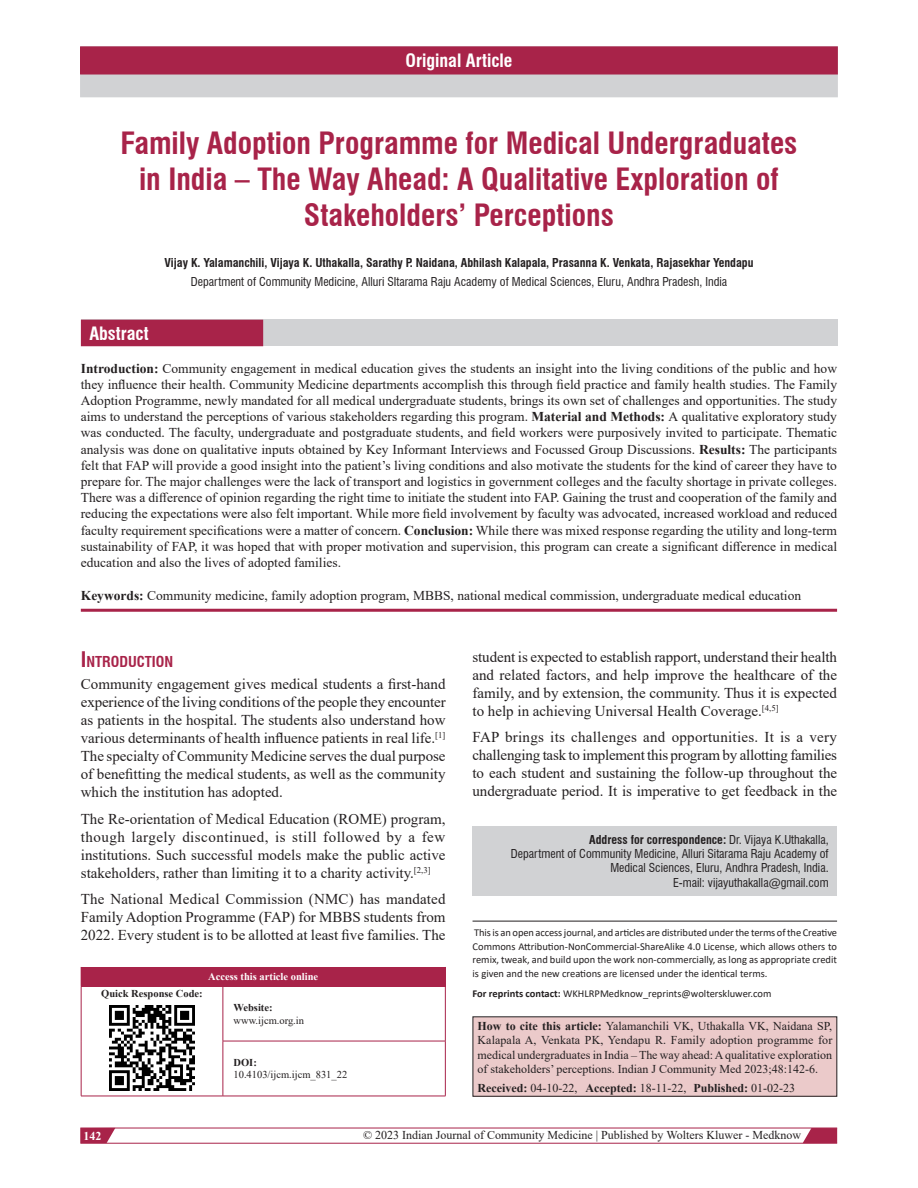
<style>
.page{position:relative;width:918px;height:1188px;background:#fff}
.page>*{position:absolute;margin:0;border:0;box-sizing:border-box;transform-origin:0 0}
.AT{font:700 condensed 30px/36px "Swiss 721 BT";color:#a82349;text-align:center}
.AH{font:700 condensed 18px "Swiss 721 BT";color:#fff}
.ABSH{font:700 condensed 18px "Swiss 721 BT";color:#fff}
.TX{font:15px/18px "Times New Roman";color:#231f20;text-align:justify}
.t1{font:700 condensed 14.7px "Swiss 721 BT";color:#a82349}
.ABS{font:13.5px/16.2px "Times New Roman";color:#231f20;text-align:justify}
.KWD{font:13.5px "Times New Roman";color:#231f20}
.HTC{font:12px/14.4px "Times New Roman";color:#231f20;text-align:justify}
.ADD{font:condensed 12px/14.4px "Swiss 721 BT";color:#231f20;text-align:right}
.AU{font:700 condensed 12px "Swiss 721 BT";color:#231f20}
.AFF{font:condensed 12px "Swiss 721 BT";color:#231f20}
.HIS{font:700 12px "Times New Roman";color:#231f20}
.t2{font:700 12px "Times New Roman";color:#fff}
.OS{font:10.5px/13.5px "Calibri";color:#231f20;text-align:justify}
.Website{font:10.5px/12.6px "Times New Roman";color:#231f20}
.ATAO{font:700 10.5px "Times New Roman";color:#fff}
.QRC{font:700 10.5px "Times New Roman";color:#231f20}
.s1{font-weight:700}
.s2{font-size:21px}
.s3{font-weight:400}
</style>
<div class="page">
<svg style="left:80px;top:1128px;width:758px;height:16px"></svg>
<div style="left:81px;top:320px;width:756px;height:26px;background:#d1d2d4"></div>
<div style="left:81px;top:320px;width:182px;height:26px;background:#a82349"></div>
<div style="left:80px;top:46px;width:758px;height:51px;background:#d1d2d4"></div>
<div style="left:81px;top:47px;width:756px;height:27px;background:#a82349"></div>
<div style="left:80px;top:46px;width:758px;height:29px;border:2px solid #a82349"></div>
<hr style="left:81px;top:609px;width:756px;height:3px;background:#a82349">
<div style="left:473px;top:826px;width:364px;height:69px;background:#d1d2d4"></div>
<div style="left:81px;top:967px;width:364px;height:19px;background:#a82349"></div>
<svg style="left:445px;top:967px;width:1px;height:19px"></svg>
<hr style="left:81px;top:986px;width:1px;height:55px;background:#a82349">
<hr style="left:81px;top:1041px;width:1px;height:55px;background:#a82349">
<hr style="left:81px;top:986px;width:142px;height:1px;background:#a82349">
<hr style="left:223px;top:986px;width:1px;height:55px;background:#a82349">
<hr style="left:223px;top:986px;width:223px;height:1px;background:#a82349">
<hr style="left:445px;top:986px;width:1px;height:55px;background:#a82349">
<hr style="left:81px;top:1096px;width:142px;height:1px;background:#a82349">
<hr style="left:223px;top:1041px;width:1px;height:55px;background:#a82349">
<hr style="left:223px;top:1041px;width:223px;height:1px;background:#a82349">
<hr style="left:445px;top:1041px;width:1px;height:55px;background:#a82349">
<hr style="left:223px;top:1096px;width:223px;height:1px;background:#a82349">
<img style="left:110px;top:1005px;width:84px;height:85px">
<hr style="left:473px;top:921px;width:364px;height:1px;background:#231f20">
<div style="left:473px;top:1017px;width:364px;height:79px;background:#ebcaca"></div>
<div style="left:473px;top:1016px;width:364px;height:81px;border:1px solid #231f20"></div>
<p class="AH" style="left:405px;top:50px;width:109px">Original Article</p>
<p class="AT" style="left:120px;top:125px;width:679px">Family Adoption Programme for Medical Undergraduates in India – The Way Ahead: A Qualitative Exploration of<br>Stakeholders’ Perceptions</p>
<p class="AU" style="left:164px;top:255px;width:591px">Vijay K. Yalamanchili, Vijaya K. Uthakalla, Sarathy P. Naidana, Abhilash Kalapala, Prasanna K. Venkata, Rajasekhar Yendapu</p>
<p class="AFF" style="left:191px;top:274px;width:538px">Department of Community Medicine, Alluri SItarama Raju Academy of Medical Sciences, Eluru, Andhra Pradesh, India</p>
<p class="ABSH" style="left:89px;top:323px;width:61px">Abstract</p>
<p class="ABS" style="left:81px;top:360px;width:758px"><span class="s1">Introduction:</span> Community engagement in medical education gives the students an insight into the living conditions of the public and how they influence their health. Community Medicine departments accomplish this through field practice and family health studies. The Family Adoption Programme, newly mandated for all medical undergraduate students, brings its own set of challenges and opportunities. The study aims to understand the perceptions of various stakeholders regarding this program. <span class="s1">Material and Methods:</span> A qualitative exploratory study was conducted. The faculty, undergraduate and postgraduate students, and field workers were purposively invited to participate. Thematic analysis was done on qualitative inputs obtained by Key Informant Interviews and Focussed Group Discussions. <span class="s1">Results:</span> The participants felt that FAP will provide a good insight into the patient’s living conditions and also motivate the students for the kind of career they have to prepare for. The major challenges were the lack of transport and logistics in government colleges and the faculty shortage in private colleges.<br>There was a difference of opinion regarding the right time to initiate the student into FAP. Gaining the trust and cooperation of the family and reducing the expectations were also felt important. While more field involvement by faculty was advocated, increased workload and reduced faculty requirement specifications were a matter of concern. <span class="s1">Conclusion:</span> While there was mixed response regarding the utility and long‑term sustainability of FAP, it was hoped that with proper motivation and supervision, this program can create a significant difference in medical education and also the lives of adopted families.</p>
<p class="KWD" style="left:81px;top:586px;width:722px"><span class="s1">Keywords:</span> Community medicine, family adoption program, MBBS, national medical commission, undergraduate medical education</p>
<h1 class="t1" style="left:81px;top:653px;width:94px"><span class="s2">I</span>NTRODUCTION</h1>
<p class="TX" style="left:81px;top:675px;width:366px">Community engagement gives medical students a first‑hand experience of the living conditions of the people they encounter as patients in the hospital. The students also understand how various determinants of health influence patients in real life.<sup>[1] </sup>The specialty of Community Medicine serves the dual purpose of benefitting the medical students, as well as the community which the institution has adopted.</p>
<p class="TX" style="left:81px;top:809px;width:366px">The Re‑orientation of Medical Education (ROME) program, though largely discontinued, is still followed by a few institutions. Such successful models make the public active stakeholders, rather than limiting it to a charity activity.<sup>[2,3]</sup></p>
<p class="TX" style="left:81px;top:890px;width:366px">The National Medical Commission (NMC) has mandated Family Adoption Programme (FAP) for MBBS students from 2022. Every student is to be allotted at least five families. The</p>
<p class="ATAO" style="left:208px;top:969px;width:111px">Access this article online</p>
<p class="QRC" style="left:101px;top:986px;width:103px">Quick Response Code:</p>
<p class="Website" style="left:234px;top:1001px;width:72px"><span class="s1">Website: </span>www.ijcm.org.in</p>
<p class="Website" style="left:234px;top:1056px;width:115px"><span class="s1">DOI:<br></span>10.4103/ijcm.ijcm_831_22</p>
<p class="TX" style="left:472px;top:647px;width:366px">student is expected to establish rapport, understand their health and related factors, and help improve the healthcare of the family, and by extension, the community. Thus it is expected to help in achieving Universal Health Coverage.<sup>[4,5]</sup></p>
<p class="TX" style="left:472px;top:728px;width:366px">FAP brings its challenges and opportunities. It is a very challenging task to implement this program by allotting families to each student and sustaining the follow‑up throughout the undergraduate period. It is imperative to get feedback in the</p>
<p class="ADD" style="left:511px;top:832px;width:319px"><span class="s1">Address for correspondence:</span> Dr. Vijaya K.Uthakalla,<br>Department of Community Medicine, Alluri Sitarama Raju Academy of Medical Sciences, Eluru, Andhra Pradesh, India.<br>E‑mail: vijayuthakalla@gmail.com</p>
<p class="OS" style="left:473px;top:926px;width:366px">This is an open access journal, and articles are distributed under the terms of the Creative Commons Attribution‑NonCommercial‑ShareAlike 4.0 License, which allows others to remix, tweak, and build upon the work non‑commercially, as long as appropriate credit is given and the new creations are licensed under the identical terms.</p>
<p class="OS" style="left:473px;top:987px;width:300px"><span class="s1">For reprints contact:</span> WKHLRPMedknow_reprints@wolterskluwer.com</p>
<p class="HTC" style="left:478px;top:1018px;width:356px"><span class="s1">How to cite this article:</span> Yalamanchili VK, Uthakalla VK, Naidana SP, Kalapala A, Venkata PK, Yendapu R. Family adoption programme for medical undergraduates in India – The way ahead: Aqualitative exploration of stakeholders’ perceptions. Indian J Community Med 2023;48:142-6.</p>
<p class="HIS" style="left:478px;top:1079px;width:319px">Received: <span class="s3">04-10-22,</span> Accepted: <span class="s3">18-11-22,</span> Published: <span class="s3">01-02-23</span></p>
<p class="t2" style="left:84px;top:1127px;width:19px">142</p>
<p class="HTC" style="left:363px;top:1128px;width:439px">© 2023 Indian Journal of Community Medicine | Published by Wolters Kluwer - Medknow</p>
</div>
